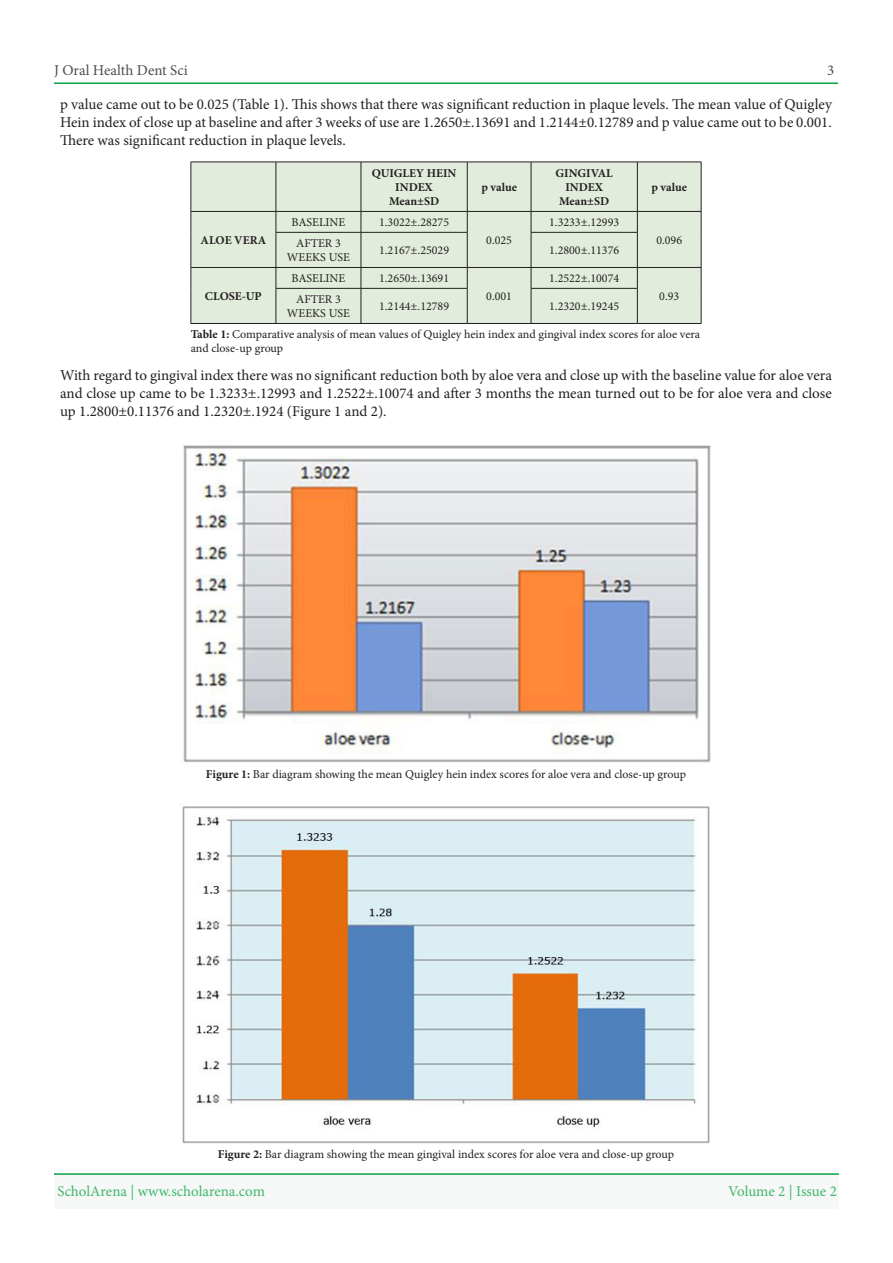
<style>
.page{position:relative;width:893px;height:1263px;background:#fff}
.page>*{position:absolute;margin:0;border:0;box-sizing:border-box;transform-origin:0 0}
.t1{font:15px/18px "Minion Pro";color:#231f20;text-align:justify}
.t2{font:15px "Minion Pro";letter-spacing:-.005em;color:#40b86b}
.t3{font:15px "Minion Pro";color:#524c4c}
.t4{font:12px/14.4px "Minion Pro";color:#231f20}
.t5{font:700 12px/14.4px "Minion Pro";color:#231f20;text-align:center}
.s1{font-weight:700}
</style>
<div class="page">
<hr style="left:54px;top:82px;width:784px;height:2px;background:#0aa345">
<div style="left:54px;top:1174px;width:785px;height:35px;background:#f6f7f7"></div>
<hr style="left:54px;top:1173px;width:785px;height:2px;background:#0aa345">
<div style="left:192px;top:163px;width:509px;height:160px;background:#e2ecdd"></div>
<hr style="left:191px;top:162px;width:85px;height:1px;background:#231f20">
<hr style="left:276px;top:162px;width:85px;height:1px;background:#231f20">
<hr style="left:361px;top:162px;width:106px;height:1px;background:#231f20">
<hr style="left:467px;top:162px;width:64px;height:1px;background:#231f20">
<hr style="left:531px;top:162px;width:106px;height:1px;background:#231f20">
<hr style="left:637px;top:162px;width:64px;height:1px;background:#231f20">
<hr style="left:191px;top:211px;width:85px;height:1px;background:#231f20">
<hr style="left:276px;top:211px;width:85px;height:1px;background:#231f20">
<hr style="left:361px;top:211px;width:106px;height:1px;background:#231f20">
<hr style="left:467px;top:211px;width:64px;height:1px;background:#231f20">
<hr style="left:531px;top:211px;width:106px;height:1px;background:#231f20">
<hr style="left:637px;top:211px;width:64px;height:1px;background:#231f20">
<hr style="left:276px;top:232px;width:85px;height:1px;background:#231f20">
<hr style="left:361px;top:232px;width:106px;height:1px;background:#231f20">
<hr style="left:531px;top:232px;width:107px;height:1px;background:#231f20">
<hr style="left:191px;top:267px;width:85px;height:1px;background:#231f20">
<hr style="left:276px;top:267px;width:85px;height:1px;background:#231f20">
<hr style="left:361px;top:267px;width:106px;height:1px;background:#231f20">
<hr style="left:467px;top:267px;width:64px;height:1px;background:#231f20">
<hr style="left:531px;top:267px;width:106px;height:1px;background:#231f20">
<hr style="left:637px;top:267px;width:64px;height:1px;background:#231f20">
<hr style="left:276px;top:288px;width:85px;height:1px;background:#231f20">
<hr style="left:361px;top:288px;width:106px;height:1px;background:#231f20">
<hr style="left:531px;top:288px;width:107px;height:1px;background:#231f20">
<hr style="left:191px;top:323px;width:85px;height:1px;background:#231f20">
<hr style="left:276px;top:323px;width:85px;height:1px;background:#231f20">
<hr style="left:361px;top:323px;width:106px;height:1px;background:#231f20">
<hr style="left:467px;top:323px;width:64px;height:1px;background:#231f20">
<hr style="left:531px;top:323px;width:106px;height:1px;background:#231f20">
<hr style="left:637px;top:323px;width:64px;height:1px;background:#231f20">
<hr style="left:191px;top:162px;width:1px;height:49px;background:#231f20">
<hr style="left:276px;top:162px;width:1px;height:49px;background:#231f20">
<hr style="left:361px;top:162px;width:1px;height:49px;background:#231f20">
<hr style="left:467px;top:162px;width:1px;height:49px;background:#231f20">
<hr style="left:531px;top:162px;width:1px;height:49px;background:#231f20">
<hr style="left:637px;top:162px;width:1px;height:49px;background:#231f20">
<hr style="left:701px;top:162px;width:1px;height:49px;background:#231f20">
<svg style="left:191px;top:212px;width:1px;height:20px"></svg>
<svg style="left:276px;top:212px;width:1px;height:20px"></svg>
<svg style="left:361px;top:212px;width:1px;height:20px"></svg>
<svg style="left:467px;top:212px;width:1px;height:20px"></svg>
<svg style="left:531px;top:212px;width:1px;height:20px"></svg>
<svg style="left:637px;top:212px;width:1px;height:20px"></svg>
<svg style="left:701px;top:212px;width:1px;height:20px"></svg>
<hr style="left:191px;top:232px;width:1px;height:35px;background:#231f20">
<hr style="left:276px;top:232px;width:1px;height:35px;background:#231f20">
<hr style="left:361px;top:232px;width:1px;height:35px;background:#231f20">
<hr style="left:467px;top:232px;width:1px;height:35px;background:#231f20">
<hr style="left:531px;top:232px;width:1px;height:35px;background:#231f20">
<hr style="left:637px;top:232px;width:1px;height:35px;background:#231f20">
<hr style="left:701px;top:232px;width:1px;height:35px;background:#231f20">
<svg style="left:191px;top:268px;width:1px;height:20px"></svg>
<svg style="left:276px;top:268px;width:1px;height:20px"></svg>
<svg style="left:361px;top:268px;width:1px;height:20px"></svg>
<svg style="left:467px;top:268px;width:1px;height:20px"></svg>
<svg style="left:531px;top:268px;width:1px;height:20px"></svg>
<svg style="left:637px;top:268px;width:1px;height:20px"></svg>
<svg style="left:701px;top:268px;width:1px;height:20px"></svg>
<hr style="left:191px;top:288px;width:1px;height:35px;background:#231f20">
<hr style="left:276px;top:289px;width:1px;height:34px;background:#231f20">
<hr style="left:361px;top:289px;width:1px;height:34px;background:#231f20">
<hr style="left:467px;top:289px;width:1px;height:34px;background:#231f20">
<hr style="left:531px;top:289px;width:1px;height:34px;background:#231f20">
<hr style="left:637px;top:289px;width:1px;height:34px;background:#231f20">
<hr style="left:701px;top:288px;width:1px;height:35px;background:#231f20">
<img style="left:183px;top:445px;width:528px;height:318px">
<img style="left:182px;top:806px;width:528px;height:338px">
<p class="t3" style="left:54px;top:60px;width:135px">J Oral Health Dent Sci</p>
<p class="t3" style="left:827px;top:60px;width:9px">3</p>
<p class="t1" style="left:60px;top:95px;width:773px">p value came out to be 0.025 (Table .)1 This shows that there was significant reduction in plaque levels. The mean value of Quigley Hein index of close up at baseline and after 3 weeks of use are 1.2650±.13691 and 1.2144±0.12789 and p value came out to be 0.001.<br>There was significant reduction in plaque levels.</p>
<p class="t5" style="left:372px;top:165px;width:86px">QUIGLEY HEIN<br>INDEX</p>
<p class="t5" style="left:389px;top:194px;width:52px">Mean±SD</p>
<p class="t5" style="left:555px;top:165px;width:59px">GINGIVAL<br>INDEX</p>
<p class="t5" style="left:559px;top:194px;width:52px">Mean±SD</p>
<p class="t5" style="left:481px;top:180px;width:37px">p value</p>
<p class="t5" style="left:651px;top:180px;width:37px">p value</p>
<p class="t5" style="left:201px;top:233px;width:67px">ALOE VERA</p>
<p class="t5" style="left:205px;top:289px;width:58px">CLOSE-UP</p>
<p class="t4" style="left:292px;top:215px;width:55px">BASELINE</p>
<p class="t4" style="left:296px;top:236px;width:46px">AFTER 3</p>
<p class="t4" style="left:287px;top:250px;width:64px">WEEKS USE</p>
<p class="t4" style="left:292px;top:271px;width:55px">BASELINE</p>
<p class="t4" style="left:296px;top:292px;width:46px">AFTER 3</p>
<p class="t4" style="left:287px;top:306px;width:64px">WEEKS USE</p>
<p class="t4" style="left:379px;top:215px;width:72px">1.3022±.28275</p>
<p class="t4" style="left:379px;top:243px;width:72px">1.2167±.25029</p>
<p class="t4" style="left:379px;top:271px;width:72px">1.2650±.13691</p>
<p class="t4" style="left:379px;top:299px;width:72px">1.2144±.12789</p>
<p class="t4" style="left:486px;top:233px;width:27px">0.025</p>
<p class="t4" style="left:486px;top:289px;width:27px">0.001</p>
<p class="t4" style="left:549px;top:215px;width:72px">1.3233±.12993</p>
<p class="t4" style="left:549px;top:243px;width:72px">1.2800±.11376</p>
<p class="t4" style="left:549px;top:271px;width:72px">1.2522±.10074</p>
<p class="t4" style="left:549px;top:299px;width:72px">1.2320±.19245</p>
<p class="t4" style="left:656px;top:233px;width:27px">0.096</p>
<p class="t4" style="left:659px;top:289px;width:22px">0.93</p>
<p class="t4" style="left:191px;top:327px;width:511px"><span class="s1">Table 1:</span> Comparative analysis of mean values of Quigley hein index and gingival index scores for aloe vera and close-up group</p>
<p class="t1" style="left:60px;top:366px;width:773px">With regard to gingival index there was no significant reduction both by aloe vera and close up with the baseline value for aloe vera and close up came to be 1.3233±.12993 and 1.2522±.10074 and after 3 months the mean turned out to be for aloe vera and close up 1.2800±0.11376 and 1.2320±.1924 (Figure 1 and .(2</p>
<p class="t4" style="left:206px;top:767px;width:482px"><span class="s1">Figure 1:</span> Bar diagram showing the mean Quigley hein index scores for aloe vera and close-up group</p>
<p class="t4" style="left:218px;top:1146px;width:458px"><span class="s1">Figure 2:</span> Bar diagram showing the mean gingival index scores for aloe vera and close-up group</p>
<p class="t2" style="left:57px;top:1181px;width:209px">ScholArena | www.scholarena.com</p>
<p class="t2" style="left:728px;top:1181px;width:110px">Volume 2 | Issue 2</p>
</div>
